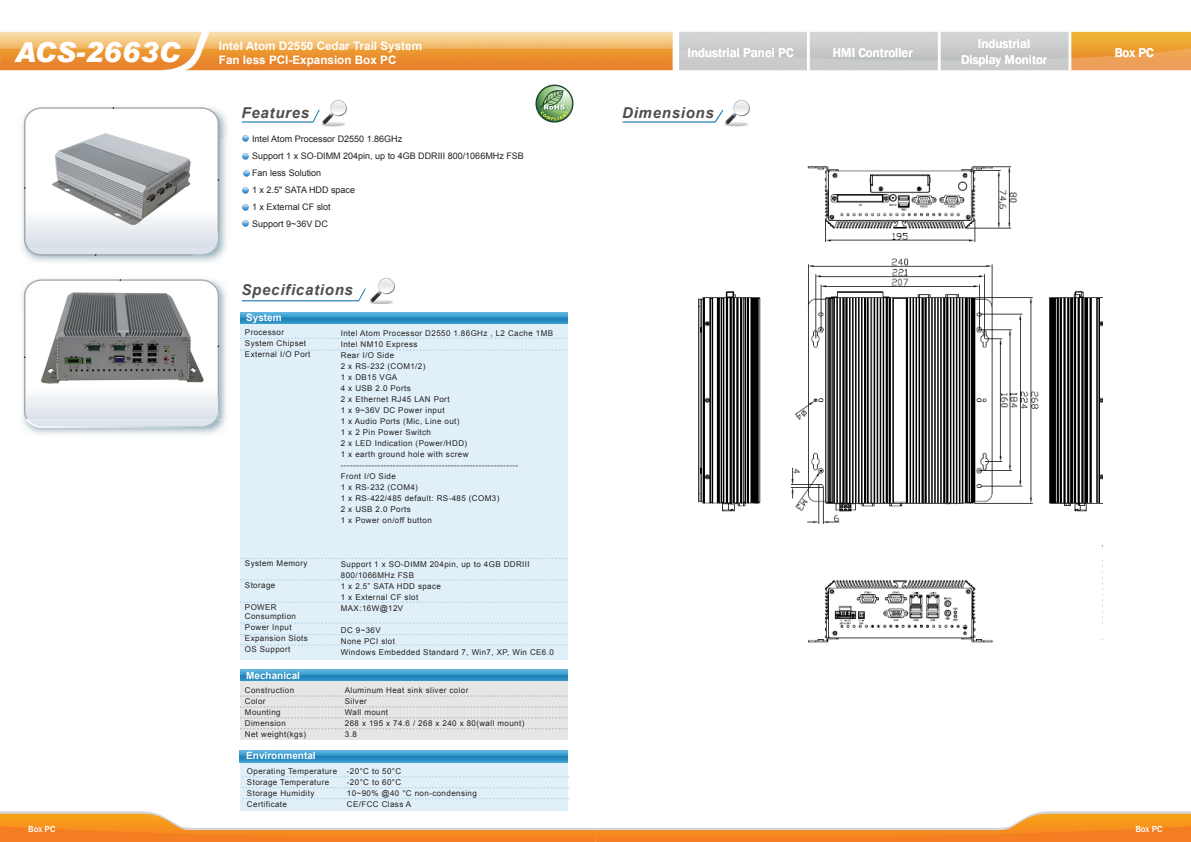
<style>
.page{position:relative;width:1191px;height:842px;background:#fff}
.page>*{position:absolute;margin:0;border:0;box-sizing:border-box;transform-origin:0 0}
.t1{font:italic 900 27.6px "Arial";color:#fff}
.t2{font:italic 700 15px "Arial";letter-spacing:.05em;color:#4f4d4e}
.t3{font:500 13px/15.6px "Franklin Gothic";color:#fff;text-align:center}
.t4{font:700 11.7px "Arial";color:#fff}
.t5{font:700 10px "Arial";color:#fff}
.t6{font:9px "Arial";color:#231f20}
.t7{font:500 9px "Franklin Gothic";color:#fff}
.t8{font:8px/11px "Arial";letter-spacing:.05em;color:#231f20}
</style>
<div class="page">
<svg style="left:0;top:811px;width:1191px;height:31px"></svg>
<img style="left:0;top:31px;width:1191px;height:40px">
<img style="left:22px;top:111px;width:226px;height:27px">
<img style="left:22px;top:138px;width:2px;height:110px">
<img style="left:219px;top:138px;width:31px;height:110px">
<img style="left:225px;top:294px;width:33px;height:125px">
<img style="left:22px;top:294px;width:2px;height:125px">
<img style="left:219px;top:294px;width:6px;height:125px">
<img style="left:22px;top:248px;width:204px;height:46px">
<svg style="left:24px;top:279px;width:195px;height:140px"></svg>
<img style="left:22px;top:419px;width:204px;height:15px">
<img style="left:186px;top:419px;width:15px;height:7px">
<img style="left:201px;top:419px;width:16px;height:9px">
<img style="left:26px;top:419px;width:160px;height:9px">
<svg style="left:24px;top:107px;width:195px;height:149px"></svg>
<svg style="left:535px;top:84px;width:39px;height:39px"></svg>
<svg style="left:241px;top:110px;width:79px;height:13px"></svg>
<img style="left:321px;top:100px;width:26px;height:26px">
<div style="left:243px;top:310px;width:28px;height:28px;background:#fff"></div>
<svg style="left:622px;top:110px;width:101px;height:13px"></svg>
<img style="left:724px;top:100px;width:26px;height:26px">
<img style="left:240px;top:670px;width:327px;height:12px">
<div style="left:240px;top:682px;width:327px;height:58px;background:#e6e6e6"></div>
<div style="left:240px;top:762px;width:327px;height:48px;background:#e1f0f8"></div>
<img style="left:240px;top:750px;width:327px;height:12px">
<svg style="left:240px;top:696px;width:327px;height:1px"></svg>
<svg style="left:242px;top:776px;width:327px;height:1px"></svg>
<svg style="left:240px;top:718px;width:327px;height:1px"></svg>
<svg style="left:242px;top:798px;width:327px;height:1px"></svg>
<svg style="left:240px;top:707px;width:327px;height:1px"></svg>
<svg style="left:242px;top:787px;width:327px;height:1px"></svg>
<svg style="left:240px;top:728px;width:327px;height:1px"></svg>
<svg style="left:242px;top:289px;width:124px;height:12px"></svg>
<img style="left:369px;top:278px;width:26px;height:25px">
<svg style="left:243px;top:136px;width:6px;height:6px"></svg>
<svg style="left:243px;top:204px;width:6px;height:6px"></svg>
<svg style="left:243px;top:221px;width:6px;height:6px"></svg>
<svg style="left:243px;top:153px;width:6px;height:6px"></svg>
<svg style="left:243px;top:187px;width:6px;height:6px"></svg>
<svg style="left:243px;top:171px;width:6px;height:6px"></svg>
<img style="left:240px;top:312px;width:327px;height:12px">
<div style="left:240px;top:324px;width:327px;height:336px;background:#e1f0f8"></div>
<svg style="left:240px;top:350px;width:327px;height:1px"></svg>
<svg style="left:240px;top:645px;width:327px;height:1px"></svg>
<svg style="left:240px;top:602px;width:327px;height:1px"></svg>
<svg style="left:240px;top:338px;width:327px;height:1px"></svg>
<svg style="left:240px;top:634px;width:327px;height:1px"></svg>
<svg style="left:240px;top:623px;width:327px;height:1px"></svg>
<svg style="left:240px;top:580px;width:327px;height:1px"></svg>
<svg style="left:240px;top:558px;width:327px;height:1px"></svg>
<img style="left:47px;top:129px;width:152px;height:100px">
<img style="left:698px;top:166px;width:404px;height:477px">
<img style="left:38px;top:289px;width:166px;height:97px">
<p class="t1" style="left:15px;top:35px;width:167px">ACS-2663C</p>
<p class="t7" style="left:28px;top:824px;width:28px">Box PC</p>
<p class="t4" style="left:219px;top:38px;width:205px">Intel Atom D2550 Cedar Trail System</p>
<p class="t4" style="left:219px;top:52px;width:179px">Fan less PCI-Expansion Box PC</p>
<h2 class="t2" style="left:241px;top:103px;width:69px">Features</h2>
<p class="t6" style="left:252px;top:133px;width:152px">Intel Atom Processor D2550 1.86GHz</p>
<p class="t6" style="left:252px;top:150px;width:273px">Support 1 x SO-DIMM 204pin, up to 4GB DDRIII 800/1066MHz FSB</p>
<p class="t6" style="left:252px;top:167px;width:71px">Fan less Solution</p>
<p class="t6" style="left:252px;top:184px;width:104px">1 x 2.5" SATA HDD space</p>
<p class="t6" style="left:252px;top:201px;width:80px">1 x External CF slot</p>
<p class="t6" style="left:252px;top:218px;width:77px">Support 9~36V DC</p>
<p class="t2" style="left:241px;top:280px;width:113px">Specifications</p>
<p class="t5" style="left:246px;top:311px;width:37px">System</p>
<p class="t8" style="left:245px;top:327px;width:41px">Processor</p>
<p class="t8" style="left:245px;top:338px;width:63px">System Chipset</p>
<p class="t8" style="left:245px;top:349px;width:67px">External I/O Port</p>
<p class="t8" style="left:341px;top:327px;width:214px">Intel Atom Processor D2550 1.86GHz , L2 Cache 1MB<br>Intel NM10 Express</p>
<p class="t8" style="left:341px;top:349px;width:55px">Rear I/O Side</p>
<p class="t8" style="left:341px;top:360px;width:86px">2 x RS-232 (COM1/2)</p>
<p class="t8" style="left:341px;top:371px;width:58px">1 x DB15 VGA</p>
<p class="t8" style="left:341px;top:382px;width:71px">4 x USB 2.0 Ports</p>
<p class="t8" style="left:341px;top:393px;width:110px">2 x Ethernet RJ45 LAN Port</p>
<p class="t8" style="left:341px;top:404px;width:105px">1 x 9~36V DC Power input</p>
<p class="t8" style="left:341px;top:415px;width:120px">1 x Audio Ports (Mic, Line out)</p>
<p class="t8" style="left:341px;top:426px;width:92px">1 x 2 Pin Power Switch</p>
<p class="t8" style="left:341px;top:437px;width:128px">2 x LED Indication (Power/HDD)</p>
<p class="t8" style="left:341px;top:448px;width:129px">1 x earth ground hole with screw</p>
<p class="t8" style="left:341px;top:459px;width:179px">----------------------------------------------------------</p>
<p class="t8" style="left:341px;top:470px;width:56px">Front I/O Side</p>
<p class="t8" style="left:341px;top:481px;width:79px">1 x RS-232 (COM4)</p>
<p class="t8" style="left:341px;top:492px;width:160px">1 x RS-422/485 default: RS-485 (COM3)</p>
<p class="t8" style="left:341px;top:503px;width:71px">2 x USB 2.0 Ports</p>
<p class="t8" style="left:341px;top:514px;width:92px">1 x Power on/off button</p>
<p class="t8" style="left:341px;top:558px;width:190px">Support 1 x SO-DIMM 204pin, up to 4GB DDRIII<br>800/1066MHz FSB</p>
<p class="t8" style="left:341px;top:580px;width:102px">1 x 2.5” SATA HDD space</p>
<p class="t8" style="left:341px;top:591px;width:79px">1 x External CF slot</p>
<p class="t8" style="left:341px;top:602px;width:64px">MAX:16W@12V</p>
<p class="t8" style="left:341px;top:624px;width:41px">DC 9~36V</p>
<p class="t8" style="left:341px;top:635px;width:56px">None PCI slot</p>
<p class="t8" style="left:341px;top:646px;width:214px">Windows Embedded Standard 7, Win7, XP, Win CE6.0</p>
<p class="t8" style="left:245px;top:558px;width:64px">System Memory</p>
<p class="t8" style="left:245px;top:580px;width:32px">Storage</p>
<p class="t8" style="left:245px;top:602px;width:33px">POWER</p>
<p class="t8" style="left:245px;top:611px;width:53px">Consumption</p>
<p class="t8" style="left:245px;top:622px;width:48px">Power Input</p>
<p class="t8" style="left:245px;top:633px;width:64px">Expansion Slots</p>
<p class="t8" style="left:245px;top:644px;width:47px">OS Support</p>
<p class="t5" style="left:246px;top:669px;width:55px">Mechanical</p>
<p class="t8" style="left:245px;top:684px;width:51px">Construction</p>
<p class="t8" style="left:245px;top:695px;width:22px">Color</p>
<p class="t8" style="left:245px;top:706px;width:37px">Mounting</p>
<p class="t8" style="left:245px;top:717px;width:42px">Dimension</p>
<p class="t8" style="left:245px;top:728px;width:63px">Net weight(kgs)</p>
<p class="t8" style="left:247px;top:766px;width:92px">Operating Temperature</p>
<p class="t8" style="left:247px;top:777px;width:84px">Storage Temperature</p>
<p class="t8" style="left:247px;top:788px;width:69px">Storage Humidity</p>
<p class="t8" style="left:247px;top:799px;width:42px">Certificate</p>
<p class="t5" style="left:246px;top:749px;width:71px">Environmental</p>
<p class="t8" style="left:345px;top:684px;width:125px">Aluminum Heat sink sliver color</p>
<p class="t8" style="left:345px;top:695px;width:23px">Silver</p>
<p class="t8" style="left:345px;top:706px;width:45px">Wall mount</p>
<p class="t8" style="left:345px;top:717px;width:181px">268 x 195 x 74.6 / 268 x 240 x 80(wall mount)</p>
<p class="t8" style="left:345px;top:728px;width:13px">3.8</p>
<p class="t8" style="left:347px;top:766px;width:56px">-20°C to 50°C</p>
<p class="t8" style="left:347px;top:777px;width:56px">-20°C to 60°C</p>
<p class="t8" style="left:347px;top:788px;width:131px">10~90% @40 °C non-condensing</p>
<p class="t8" style="left:347px;top:799px;width:66px">CE/FCC Class A</p>
<h3 class="t3" style="left:961px;top:36px;width:88px">Industrial<br>Display Monitor</h3>
<h3 class="t3" style="left:687px;top:45px;width:107px">Industrial Panel PC</h3>
<h3 class="t3" style="left:833px;top:45px;width:81px">HMI Controller</h3>
<h3 class="t3" style="left:1114px;top:45px;width:40px">Box PC</h3>
<h2 class="t2" style="left:622px;top:103px;width:93px">Dimensions</h2>
<p class="t7" style="left:1135px;top:824px;width:28px">Box PC</p>
</div>
